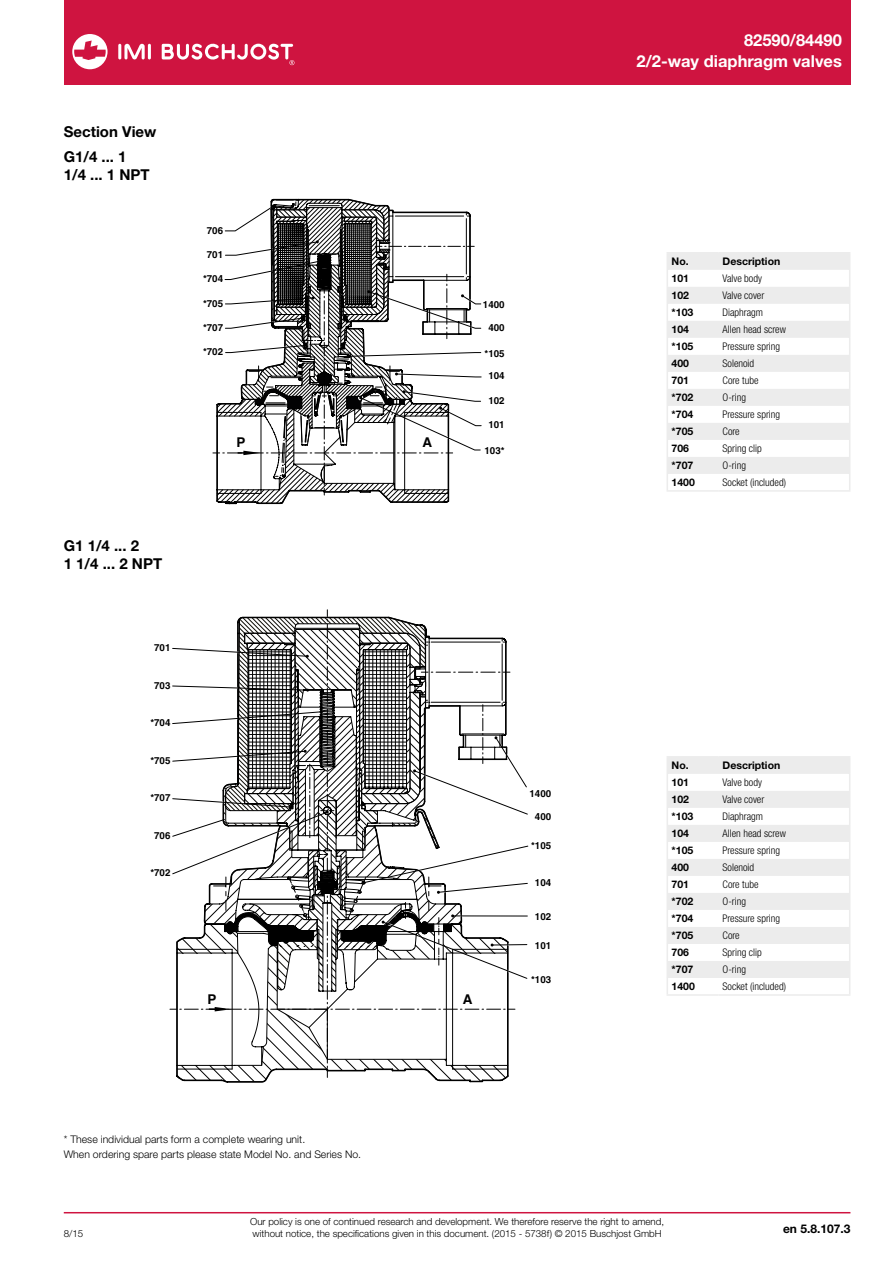
<style>
.page{position:relative;width:893px;height:1263px;background:#fff}
.page>*{position:absolute;margin:0;border:0;box-sizing:border-box;transform-origin:0 0}
.t1{font:700 16.5px/21px "Helvetica Neue LTW1 G";color:#fff;text-align:right}
.t2{font:700 15px/25.5px "Helvetica Neue LTW1 G";color:#000}
.t3{font:700 13.5px "Norgren";color:#000}
.t4{font:700 12px "Helvetica Neue LTW1 G";color:#000}
.t5{font:300 condensed 10.5px "Helvetica Neue LTW1 G";color:#000}
.t6{font:700 10.5px "Helvetica Neue LTW1 G";color:#000}
.t7{font:300 10.5px/15px "Helvetica Neue LTW1 G";color:#000}
.t8{font:300 9.75px/11.2px "Helvetica Neue LTW1 G";color:#000}
.t9{font:700 9.75px "Norgren";color:#000}
</style>
<div class="page">
<div style="left:64px;top:0;width:786px;height:85px;background:#cf1440"></div>
<hr style="left:64px;top:1212px;width:786px;height:1px;background:#cf1440">
<hr style="left:118px;top:44px;width:3px;height:15px;background:#fff;border-radius:2px">
<hr style="left:148px;top:44px;width:3px;height:15px;background:#fff;border-radius:2px">
<svg style="left:124px;top:44px;width:21px;height:15px"></svg>
<svg style="left:72px;top:34px;width:36px;height:35px"></svg>
<svg style="left:162px;top:43px;width:132px;height:22px"></svg>
<hr style="left:666px;top:252px;width:52px;height:2px;background:#ececec">
<hr style="left:718px;top:252px;width:132px;height:2px;background:#ececec">
<svg style="left:666px;top:253px;width:184px;height:237px"></svg>
<hr style="left:666px;top:490px;width:52px;height:2px;background:#ececec">
<hr style="left:718px;top:490px;width:132px;height:2px;background:#ececec">
<hr style="left:666px;top:756px;width:52px;height:2px;background:#ececec">
<hr style="left:718px;top:756px;width:132px;height:2px;background:#ececec">
<svg style="left:666px;top:757px;width:184px;height:237px"></svg>
<hr style="left:666px;top:994px;width:52px;height:2px;background:#ececec">
<hr style="left:718px;top:994px;width:132px;height:2px;background:#ececec">
<svg style="left:170px;top:610px;width:359px;height:467px"></svg>
<svg style="left:216px;top:495px;width:234px;height:9px"></svg>
<svg style="left:213px;top:199px;width:269px;height:296px"></svg>
<h2 class="t2" style="left:64px;top:119px;width:94px">Section View<br>G1/4 ... 1</h2>
<h2 class="t2" style="left:64px;top:162px;width:87px">1/4 ... 1 NPT</h2>
<p class="t9" style="left:207px;top:224px;width:18px">706</p>
<p class="t9" style="left:207px;top:249px;width:18px">701</p>
<p class="t9" style="left:203px;top:273px;width:22px">*704</p>
<p class="t9" style="left:203px;top:297px;width:22px">*705</p>
<p class="t9" style="left:203px;top:322px;width:22px">*707</p>
<p class="t9" style="left:203px;top:346px;width:22px">*702</p>
<p class="t3" style="left:236px;top:434px;width:11px">P</p>
<p class="t3" style="left:422px;top:434px;width:11px">A</p>
<p class="t9" style="left:483px;top:299px;width:23px">1400</p>
<p class="t9" style="left:488px;top:321px;width:18px">400</p>
<p class="t9" style="left:485px;top:347px;width:22px">*105</p>
<p class="t9" style="left:488px;top:370px;width:18px">104</p>
<p class="t9" style="left:488px;top:394px;width:18px">102</p>
<p class="t9" style="left:488px;top:419px;width:18px">101</p>
<p class="t9" style="left:485px;top:445px;width:22px">103*</p>
<h2 class="t2" style="left:64px;top:536px;width:100px;line-height:18px">G1 1/4 ... 2<br>1 1/4 ... 2 NPT</h2>
<p class="t9" style="left:154px;top:642px;width:18px">701</p>
<p class="t9" style="left:154px;top:679px;width:18px">703</p>
<p class="t9" style="left:150px;top:717px;width:22px">*704</p>
<p class="t9" style="left:150px;top:754px;width:22px">*705</p>
<p class="t9" style="left:150px;top:792px;width:22px">*707</p>
<p class="t9" style="left:154px;top:829px;width:18px">706</p>
<p class="t9" style="left:150px;top:867px;width:22px">*702</p>
<p class="t3" style="left:207px;top:991px;width:11px">P</p>
<p class="t3" style="left:463px;top:991px;width:11px">A</p>
<p class="t9" style="left:529px;top:788px;width:23px">1400</p>
<p class="t9" style="left:535px;top:810px;width:18px">400</p>
<p class="t9" style="left:531px;top:839px;width:22px">*105</p>
<p class="t9" style="left:535px;top:876px;width:18px">104</p>
<p class="t9" style="left:535px;top:910px;width:18px">102</p>
<p class="t9" style="left:535px;top:939px;width:18px">101</p>
<p class="t9" style="left:531px;top:973px;width:22px">*103</p>
<p class="t7" style="left:64px;top:1131px;width:299px">* These individual parts form a complete wearing unit.<br>When ordering spare parts please state Model No. and Series No.</p>
<h1 class="t1" style="left:637px;top:29px;width:207px">82590/84490<br>2/2-way diaphragm valves</h1>
<p class="t6" style="left:671px;top:254px;width:19px">No.</p>
<p class="t6" style="left:723px;top:254px;width:59px">Description</p>
<p class="t6" style="left:671px;top:271px;width:19px">101</p>
<p class="t5" style="left:723px;top:272px;width:41px">Valve body</p>
<p class="t6" style="left:671px;top:288px;width:19px">102</p>
<p class="t5" style="left:723px;top:289px;width:43px">Valve cover</p>
<p class="t6" style="left:671px;top:305px;width:23px">*103</p>
<p class="t5" style="left:723px;top:306px;width:42px">Diaphragm</p>
<p class="t6" style="left:671px;top:322px;width:19px">104</p>
<p class="t5" style="left:723px;top:323px;width:65px">Allen head screw</p>
<p class="t6" style="left:671px;top:339px;width:23px">*105</p>
<p class="t5" style="left:723px;top:340px;width:59px">Pressure spring</p>
<p class="t6" style="left:671px;top:356px;width:19px">400</p>
<p class="t5" style="left:723px;top:357px;width:33px">Solenoid</p>
<p class="t6" style="left:671px;top:373px;width:19px">701</p>
<p class="t5" style="left:723px;top:374px;width:38px">Core tube</p>
<p class="t6" style="left:671px;top:390px;width:23px">*702</p>
<p class="t5" style="left:723px;top:391px;width:25px">O-ring</p>
<p class="t6" style="left:671px;top:407px;width:23px">*704</p>
<p class="t5" style="left:723px;top:408px;width:59px">Pressure spring</p>
<p class="t6" style="left:671px;top:424px;width:23px">*705</p>
<p class="t5" style="left:723px;top:425px;width:19px">Core</p>
<p class="t6" style="left:671px;top:441px;width:19px">706</p>
<p class="t5" style="left:723px;top:442px;width:41px">Spring clip</p>
<p class="t6" style="left:671px;top:458px;width:23px">*707</p>
<p class="t5" style="left:723px;top:459px;width:25px">O-ring</p>
<p class="t6" style="left:671px;top:475px;width:25px">1400</p>
<p class="t5" style="left:723px;top:476px;width:65px">Socket (included)</p>
<p class="t6" style="left:671px;top:758px;width:19px">No.</p>
<p class="t6" style="left:723px;top:758px;width:59px">Description</p>
<p class="t6" style="left:671px;top:775px;width:19px">101</p>
<p class="t5" style="left:723px;top:776px;width:41px">Valve body</p>
<p class="t6" style="left:671px;top:792px;width:19px">102</p>
<p class="t5" style="left:723px;top:793px;width:43px">Valve cover</p>
<p class="t6" style="left:671px;top:809px;width:23px">*103</p>
<p class="t5" style="left:723px;top:810px;width:42px">Diaphragm</p>
<p class="t6" style="left:671px;top:826px;width:19px">104</p>
<p class="t5" style="left:723px;top:827px;width:65px">Allen head screw</p>
<p class="t6" style="left:671px;top:843px;width:23px">*105</p>
<p class="t5" style="left:723px;top:844px;width:59px">Pressure spring</p>
<p class="t6" style="left:671px;top:860px;width:19px">400</p>
<p class="t5" style="left:723px;top:861px;width:33px">Solenoid</p>
<p class="t6" style="left:671px;top:877px;width:19px">701</p>
<p class="t5" style="left:723px;top:878px;width:38px">Core tube</p>
<p class="t6" style="left:671px;top:894px;width:23px">*702</p>
<p class="t5" style="left:723px;top:895px;width:25px">O-ring</p>
<p class="t6" style="left:671px;top:911px;width:23px">*704</p>
<p class="t5" style="left:723px;top:912px;width:59px">Pressure spring</p>
<p class="t6" style="left:671px;top:928px;width:23px">*705</p>
<p class="t5" style="left:723px;top:929px;width:19px">Core</p>
<p class="t6" style="left:671px;top:945px;width:19px">706</p>
<p class="t5" style="left:723px;top:946px;width:41px">Spring clip</p>
<p class="t6" style="left:671px;top:962px;width:23px">*707</p>
<p class="t5" style="left:723px;top:963px;width:25px">O-ring</p>
<p class="t6" style="left:671px;top:979px;width:25px">1400</p>
<p class="t5" style="left:723px;top:980px;width:65px">Socket (included)</p>
<p class="t8" style="left:250px;top:1216px;width:416px">Our policy is one of continued research and development. We therefore reserve the right to amend, without notice, the specifications given in this document. (2015 - 5738f) © 2015 Buschjost GmbH</p>
<p class="t8" style="left:64px;top:1227px;width:21px">8/15</p>
<p class="t4" style="left:783px;top:1221px;width:69px">en 5.8.107.3</p>
</div>
